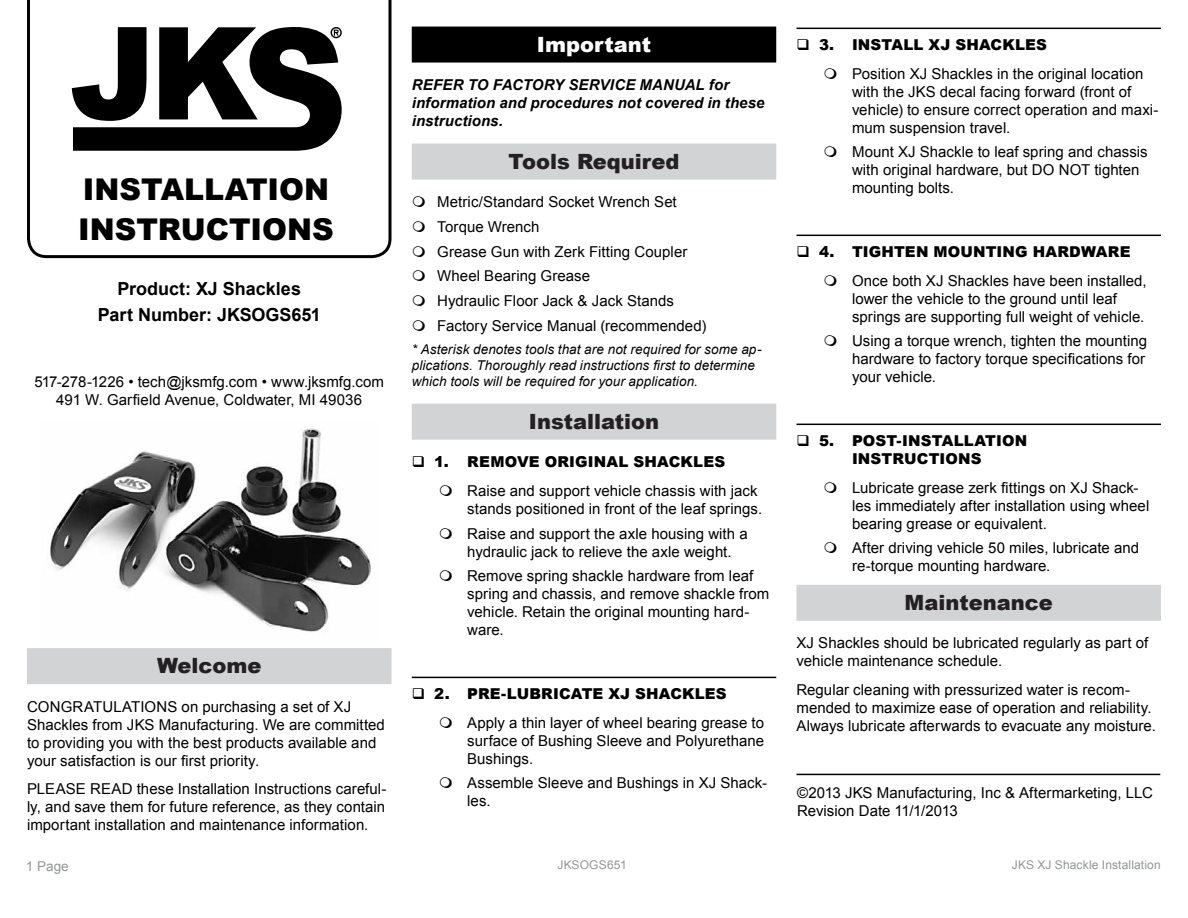
<style>
.page{position:relative;width:1188px;height:918px;background:#fff}
.page>*{position:absolute;margin:0;border:0;box-sizing:border-box;transform-origin:0 0}
.t1{font:900 30px/40px "Arial";letter-spacing:-.005em;color:#000}
.t2{font:900 21px "Arial";color:#241f21}
.t3{font:900 21px "Arial";color:#fff}
.t4{font:700 18px/26.5px "Arial";color:#000;text-align:center}
.t5{font:15px/18px "Arial";letter-spacing:.005em;color:#000}
.t6{font:900 15px/18px "Arial";letter-spacing:.01em;color:#000}
.t7{font:italic 700 15px/18px "Arial";letter-spacing:.005em;color:#000}
.t8{font:italic 13.5px/16.2px "Arial";letter-spacing:.01em;color:#000}
.t9{font:13.5px "Arial";color:#939598}
.t10{font:12px "Arial";letter-spacing:.015em;color:#939598}
</style>
<div class="page">
<svg style="left:27px;top:0;width:365px;height:259px"></svg>
<svg style="left:72px;top:27px;width:270px;height:124px"></svg>
<div style="left:27px;top:648px;width:365px;height:36px;background:#d1d3d4"></div>
<img style="left:50px;top:428px;width:321px;height:204px">
<div style="left:412px;top:27px;width:364px;height:36px;background:#000"></div>
<div style="left:412px;top:144px;width:364px;height:36px;background:#d1d3d4"></div>
<div style="left:412px;top:404px;width:364px;height:36px;background:#d1d3d4"></div>
<hr style="left:412px;top:677px;width:364px;height:1px;background:#000">
<hr style="left:796px;top:28px;width:365px;height:1px;background:#000">
<hr style="left:796px;top:235px;width:365px;height:1px;background:#000">
<hr style="left:796px;top:424px;width:365px;height:1px;background:#000">
<div style="left:796px;top:585px;width:365px;height:36px;background:#d1d3d4"></div>
<hr style="left:796px;top:774px;width:364px;height:1px;background:#000">
<h1 class="t1" style="left:78px;top:168px;width:257px">INSTALLATION<br>INSTRUCTIONS</h1>
<p class="t4" style="left:98px;top:276px;width:225px">Product: XJ Shackles<br>Part Number: JKSOGS651</p>
<p class="t5" style="left:34px;top:373px;width:351px;text-align:center">517-278-1226 • tech@jksmfg.com • www.jksmfg.com<br>491 W. Garfield Avenue, Coldwater, MI 49036</p>
<h2 class="t2" style="left:157px;top:651px;width:106px">Welcome</h2>
<p class="t5" style="left:27px;top:697px;width:359px">CONGRATULATIONS on purchasing a set of XJ Shackles from JKS Manufacturing. We are committed to providing you with the best products available and your satisfaction is our first priority.</p>
<p class="t5" style="left:27px;top:780px;width:361px;text-align:justify">PLEASE READ these Installation Instructions careful&shy;ly, and save them for future reference, as they contain important installation and maintenance information.</p>
<h2 class="t3" style="left:537px;top:29px;width:116px">Important</h2>
<p class="t7" style="left:412px;top:76px;width:354px">REFER TO FACTORY SERVICE MANUAL for information and procedures not covered in these instructions.</p>
<h2 class="t2" style="left:508px;top:146px;width:173px">Tools Required</h2>
<p class="t5" style="left:437px;top:190px;width:271px;line-height:24.8px">Metric/Standard Socket Wrench Set<br>Torque Wrench<br>Grease Gun with Zerk Fitting Coupler<br>Wheel Bearing Grease<br>Hydraulic Floor Jack &amp; Jack Stands<br>Factory Service Manual (recommended)</p>
<p class="t8" style="left:412px;top:341px;width:351px">* Asterisk denotes tools that are not required for some ap&shy;plications. Thoroughly read instructions first to determine which tools will be required for your application.</p>
<h2 class="t2" style="left:529px;top:406px;width:132px">Installation</h2>
<p class="t6" style="left:434px;top:452px;width:292px">1. REMOVE ORIGINAL SHACKLES</p>
<p class="t5" style="left:467px;top:482px;width:297px">Raise and support vehicle chassis with jack stands positioned in front of the leaf springs.</p>
<p class="t5" style="left:467px;top:525px;width:282px">Raise and support the axle housing with a hydraulic jack to relieve the axle weight.</p>
<p class="t5" style="left:467px;top:567px;width:304px">Remove spring shackle hardware from leaf spring and chassis, and remove shackle from vehicle. Retain the original mounting hard&shy;ware.</p>
<p class="t6" style="left:434px;top:684px;width:294px">2. PRE-LUBRICATE XJ SHACKLES</p>
<p class="t5" style="left:467px;top:714px;width:298px;text-align:justify">Apply a thin layer of wheel bearing grease to surface of Bushing Sleeve and Polyurethane Bushings.</p>
<p class="t5" style="left:467px;top:774px;width:301px">Assemble Sleeve and Bushings in XJ Shack&shy;les.</p>
<p class="t6" style="left:819px;top:35px;width:230px">3. INSTALL XJ SHACKLES</p>
<p class="t5" style="left:852px;top:64px;width:308px">Position XJ Shackles in the original location with the JKS decal facing forward (front of vehicle) to ensure correct operation and maxi&shy;mum suspension travel.</p>
<p class="t5" style="left:852px;top:143px;width:297px">Mount XJ Shackle to leaf spring and chassis with original hardware, but DO NOT tighten mounting bolts.</p>
<p class="t6" style="left:819px;top:242px;width:313px">4. TIGHTEN MOUNTING HARDWARE</p>
<p class="t5" style="left:852px;top:271px;width:296px">Once both XJ Shackles have been installed, lower the vehicle to the ground until leaf springs are supporting full weight of vehicle.</p>
<p class="t5" style="left:852px;top:332px;width:297px">Using a torque wrench, tighten the mounting hardware to factory torque specifications for your vehicle.</p>
<p class="t6" style="left:852px;top:431px;width:177px;text-indent:-33px">5. POST-INSTALLATION<br>INSTRUCTIONS</p>
<p class="t5" style="left:852px;top:478px;width:299px">Lubricate grease zerk fittings on XJ Shack&shy;les immediately after installation using wheel bearing grease or equivalent.</p>
<p class="t5" style="left:852px;top:539px;width:289px">After driving vehicle 50 miles, lubricate and re-torque mounting hardware.</p>
<h2 class="t2" style="left:905px;top:587px;width:150px">Maintenance</h2>
<p class="t5" style="left:796px;top:634px;width:353px">XJ Shackles should be lubricated regularly as part of vehicle maintenance schedule.</p>
<p class="t5" style="left:796px;top:681px;width:361px">Regular cleaning with pressurized water is recom&shy;mended to maximize ease of operation and reliability.<br>Always lubricate afterwards to evacuate any moisture.</p>
<p class="t5" style="left:797px;top:783px;width:357px">©2013 JKS Manufacturing, Inc &amp; Aftermarketing, LLC<br>Revision Date 11/1/2013</p>
<p class="t9" style="left:26px;top:857px;width:44px">1 Page</p>
<p class="t10" style="left:557px;top:857px;width:71px">JKSOGS651</p>
<p class="t10" style="left:1012px;top:857px;width:150px">JKS XJ Shackle Installation</p>
</div>
